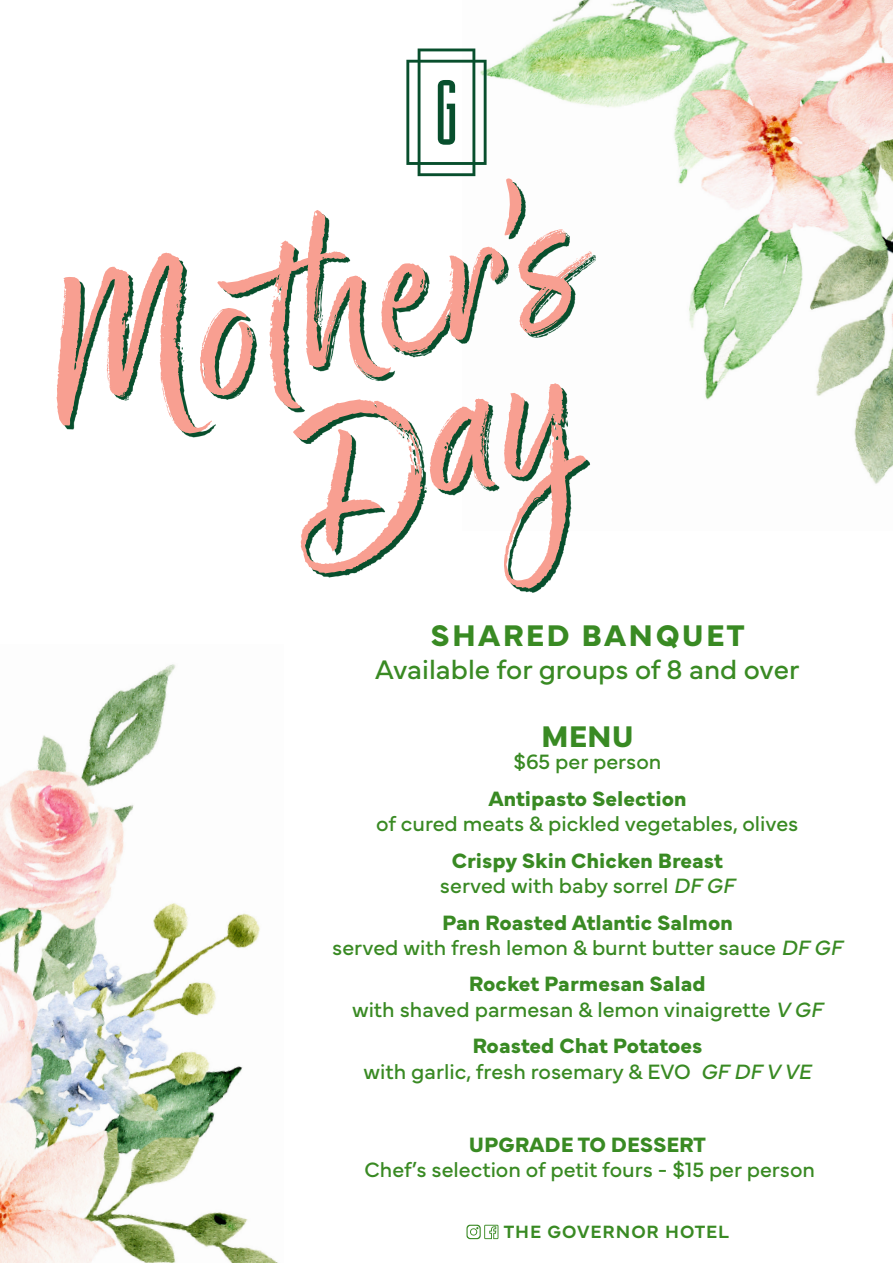
<style>
.page{position:relative;width:893px;height:1263px;background:#fff}
.page>*{position:absolute;margin:0;border:0;box-sizing:border-box;transform-origin:0 0}
.t1{font:233.7px "Good Karma";color:#f89f91}
.t2{font:700 31.2px "Mundial";letter-spacing:.075em;color:#398a23}
.t3{font:27.9px "Mundial";color:#398a23}
.t4{font:21.6px/25.2px "Mundial";color:#398a23;text-align:center}
.t5{font:700 21.6px/25.2px "Mundial";color:#398a23;text-align:center}
.t6{font:600 18.6px "Mundial";letter-spacing:.05em;color:#398a23}
.s1{font-weight:700}
.s2{font-weight:400}
.s3{font-weight:400;font-style:italic}
.s4{font-style:italic}
</style>
<div class="page">
<img style="left:463px;top:0;width:430px;height:484px">
<img style="left:0;top:664px;width:278px;height:599px">
<svg style="left:406px;top:49px;width:81px;height:127px"></svg>
<svg style="left:60px;top:182px;width:536px;height:256px"></svg>
<svg style="left:466px;top:1225px;width:32px;height:14px"></svg>
<svg style="left:271px;top:380px;width:340px;height:213px"></svg>
<p class="t1" style="left:19px;top:236px;width:537px;rotate:-13deg">Mother’s</p>
<p class="t2" style="left:430px;top:611px;width:315px">SHARED BANQUET</p>
<p class="t3" style="left:375px;top:648px;width:426px">Available for groups of 8 and over</p>
<p class="t2" style="left:541px;top:712px;width:94px">MENU</p>
<p class="t4" style="left:513px;top:747px;width:149px">$65 per person</p>
<p class="t4" style="left:376px;top:784px;width:424px"><span class="s1">Antipasto Selection<br></span>of cured meats &amp; pickled vegetables, olives</p>
<p class="t5" style="left:440px;top:846px;width:296px">Crispy Skin Chicken Breast <span class="s2">served with baby sorrel</span> <span class="s3">DF GF</span></p>
<p class="t4" style="left:332px;top:907px;width:512px"><span class="s1">Pan Roasted Atlantic Salmon<br></span>served with fresh lemon &amp; burnt butter sauce <span class="s4">DF GF</span></p>
<p class="t4" style="left:352px;top:969px;width:472px"><span class="s1">Rocket Parmesan Salad<br></span>with shaved parmesan &amp; lemon vinaigrette <span class="s4">V GF</span></p>
<p class="t4" style="left:364px;top:1031px;width:449px"><span class="s1">Roasted Chat Potatoes<br></span>with garlic, fresh rosemary &amp; EVO <span class="s4">GF DF V VE</span></p>
<p class="t4" style="left:365px;top:1130px;width:452px"><span class="s1">UPGRADE TO DESSERT<br></span>Chef’s selection of petit fours - $15 per person</p>
<p class="t6" style="left:504px;top:1217px;width:227px">THE GOVERNOR HOTEL</p>
</div>
